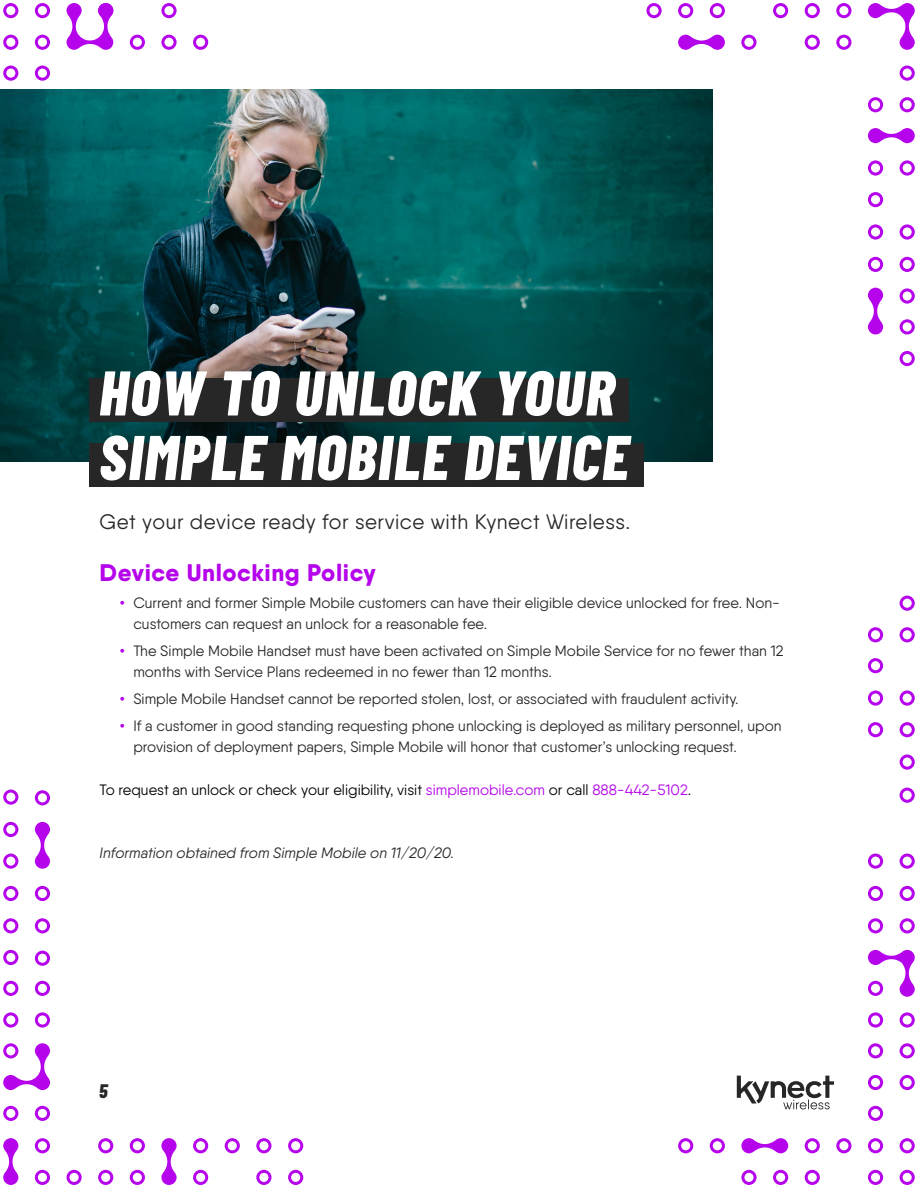
<style>
.page{position:relative;width:918px;height:1188px;background:#fff}
.page>*{position:absolute;margin:0;border:0;box-sizing:border-box;transform-origin:0 0}
.t1{font:italic 800 63px/64.5px "Barlow Condensed";letter-spacing:.025em;color:#fff}
.t2{font:800 24px "Qanelas Soft";letter-spacing:.025em;color:#b503eb}
.t3{font:21px "Qanelas Soft";letter-spacing:.025em;color:#282728}
.t4{font:italic 800 19.5px "Barlow Condensed";color:#282728}
.t5{font:15px/21px "Qanelas Soft";color:#282728}
.t6{font:15px "Qanelas Soft";color:#000}
.t7{font:italic 15px "Qanelas Soft";color:#282728}
.s1{font-weight:600;color:#b503eb}
.s2{color:#b503eb}
</style>
<div class="page">
<svg style="left:35px;top:822px;width:15px;height:47px"></svg>
<svg style="left:35px;top:3px;width:15px;height:15px"></svg>
<svg style="left:67px;top:3px;width:46px;height:47px"></svg>
<svg style="left:3px;top:3px;width:15px;height:15px"></svg>
<svg style="left:35px;top:35px;width:15px;height:15px"></svg>
<svg style="left:3px;top:35px;width:15px;height:15px"></svg>
<svg style="left:193px;top:35px;width:15px;height:15px"></svg>
<svg style="left:161px;top:35px;width:16px;height:15px"></svg>
<svg style="left:35px;top:66px;width:15px;height:15px"></svg>
<svg style="left:3px;top:66px;width:15px;height:15px"></svg>
<svg style="left:161px;top:3px;width:16px;height:15px"></svg>
<svg style="left:130px;top:35px;width:15px;height:15px"></svg>
<svg style="left:35px;top:790px;width:15px;height:15px"></svg>
<svg style="left:3px;top:822px;width:15px;height:15px"></svg>
<svg style="left:3px;top:854px;width:15px;height:15px"></svg>
<svg style="left:3px;top:1138px;width:15px;height:47px"></svg>
<svg style="left:3px;top:918px;width:15px;height:15px"></svg>
<svg style="left:3px;top:950px;width:15px;height:15px"></svg>
<svg style="left:3px;top:981px;width:15px;height:15px"></svg>
<svg style="left:3px;top:1106px;width:15px;height:15px"></svg>
<svg style="left:3px;top:886px;width:15px;height:15px"></svg>
<svg style="left:35px;top:886px;width:15px;height:15px"></svg>
<svg style="left:35px;top:918px;width:15px;height:15px"></svg>
<svg style="left:35px;top:951px;width:15px;height:15px"></svg>
<svg style="left:3px;top:790px;width:15px;height:15px"></svg>
<svg style="left:161px;top:1138px;width:16px;height:47px"></svg>
<svg style="left:3px;top:1012px;width:15px;height:16px"></svg>
<svg style="left:3px;top:1043px;width:47px;height:47px"></svg>
<svg style="left:225px;top:1138px;width:15px;height:15px"></svg>
<svg style="left:193px;top:1138px;width:15px;height:15px"></svg>
<svg style="left:130px;top:1138px;width:15px;height:15px"></svg>
<svg style="left:193px;top:1170px;width:15px;height:15px"></svg>
<svg style="left:130px;top:1170px;width:15px;height:15px"></svg>
<svg style="left:35px;top:981px;width:15px;height:15px"></svg>
<svg style="left:35px;top:1012px;width:15px;height:16px"></svg>
<svg style="left:98px;top:1138px;width:15px;height:15px"></svg>
<svg style="left:98px;top:1170px;width:15px;height:15px"></svg>
<svg style="left:256px;top:1138px;width:15px;height:15px"></svg>
<svg style="left:256px;top:1170px;width:15px;height:15px"></svg>
<svg style="left:288px;top:1138px;width:15px;height:15px"></svg>
<svg style="left:288px;top:1170px;width:15px;height:15px"></svg>
<svg style="left:35px;top:1138px;width:15px;height:15px"></svg>
<svg style="left:35px;top:1106px;width:15px;height:15px"></svg>
<svg style="left:67px;top:1170px;width:15px;height:15px"></svg>
<svg style="left:35px;top:1170px;width:15px;height:15px"></svg>
<svg style="left:868px;top:3px;width:47px;height:47px"></svg>
<svg style="left:868px;top:128px;width:47px;height:15px"></svg>
<svg style="left:678px;top:35px;width:47px;height:15px"></svg>
<svg style="left:805px;top:3px;width:15px;height:15px"></svg>
<svg style="left:805px;top:35px;width:15px;height:15px"></svg>
<svg style="left:836px;top:3px;width:15px;height:15px"></svg>
<svg style="left:836px;top:35px;width:15px;height:15px"></svg>
<svg style="left:710px;top:3px;width:15px;height:15px"></svg>
<svg style="left:741px;top:35px;width:16px;height:15px"></svg>
<svg style="left:868px;top:97px;width:15px;height:15px"></svg>
<svg style="left:900px;top:66px;width:15px;height:15px"></svg>
<svg style="left:900px;top:97px;width:15px;height:15px"></svg>
<svg style="left:773px;top:3px;width:15px;height:15px"></svg>
<svg style="left:678px;top:3px;width:15px;height:15px"></svg>
<svg style="left:646px;top:3px;width:16px;height:15px"></svg>
<svg style="left:900px;top:160px;width:15px;height:16px"></svg>
<svg style="left:868px;top:192px;width:15px;height:15px"></svg>
<svg style="left:900px;top:224px;width:15px;height:16px"></svg>
<svg style="left:868px;top:224px;width:15px;height:16px"></svg>
<svg style="left:868px;top:160px;width:15px;height:16px"></svg>
<svg style="left:868px;top:288px;width:15px;height:46px"></svg>
<svg style="left:900px;top:288px;width:15px;height:16px"></svg>
<svg style="left:868px;top:257px;width:15px;height:15px"></svg>
<svg style="left:900px;top:257px;width:15px;height:15px"></svg>
<svg style="left:900px;top:319px;width:15px;height:15px"></svg>
<svg style="left:900px;top:351px;width:15px;height:15px"></svg>
<svg style="left:868px;top:627px;width:15px;height:15px"></svg>
<svg style="left:868px;top:690px;width:15px;height:16px"></svg>
<svg style="left:868px;top:722px;width:15px;height:15px"></svg>
<svg style="left:868px;top:658px;width:15px;height:15px"></svg>
<svg style="left:900px;top:596px;width:15px;height:15px"></svg>
<svg style="left:900px;top:627px;width:15px;height:15px"></svg>
<svg style="left:900px;top:755px;width:15px;height:15px"></svg>
<svg style="left:900px;top:690px;width:15px;height:16px"></svg>
<svg style="left:900px;top:722px;width:15px;height:15px"></svg>
<svg style="left:900px;top:788px;width:15px;height:15px"></svg>
<svg style="left:900px;top:854px;width:15px;height:15px"></svg>
<svg style="left:900px;top:886px;width:15px;height:15px"></svg>
<svg style="left:868px;top:854px;width:15px;height:15px"></svg>
<svg style="left:868px;top:886px;width:15px;height:15px"></svg>
<svg style="left:868px;top:918px;width:15px;height:15px"></svg>
<svg style="left:868px;top:950px;width:47px;height:47px"></svg>
<svg style="left:868px;top:1012px;width:15px;height:16px"></svg>
<svg style="left:868px;top:1043px;width:15px;height:15px"></svg>
<svg style="left:868px;top:1075px;width:15px;height:15px"></svg>
<svg style="left:836px;top:1138px;width:15px;height:15px"></svg>
<svg style="left:805px;top:1138px;width:15px;height:15px"></svg>
<svg style="left:805px;top:1170px;width:15px;height:15px"></svg>
<svg style="left:773px;top:1170px;width:15px;height:15px"></svg>
<svg style="left:741px;top:1170px;width:16px;height:15px"></svg>
<svg style="left:868px;top:1138px;width:15px;height:15px"></svg>
<svg style="left:710px;top:1138px;width:15px;height:15px"></svg>
<svg style="left:678px;top:1138px;width:15px;height:15px"></svg>
<svg style="left:868px;top:1170px;width:15px;height:15px"></svg>
<svg style="left:868px;top:1106px;width:15px;height:15px"></svg>
<svg style="left:900px;top:918px;width:15px;height:15px"></svg>
<svg style="left:900px;top:1012px;width:15px;height:16px"></svg>
<svg style="left:900px;top:1043px;width:15px;height:15px"></svg>
<svg style="left:900px;top:1075px;width:15px;height:15px"></svg>
<svg style="left:900px;top:1138px;width:15px;height:15px"></svg>
<svg style="left:900px;top:1170px;width:15px;height:15px"></svg>
<svg style="left:741px;top:1138px;width:47px;height:15px"></svg>
<svg style="left:737px;top:1076px;width:97px;height:33px"></svg>
<img style="left:0;top:90px;width:713px;height:372px">
<div style="left:90px;top:378px;width:539px;height:44px;background:#282728"></div>
<div style="left:90px;top:443px;width:554px;height:43px;background:#282728"></div>
<h1 class="t1" style="left:99px;top:358px;width:531px">HOW TO UNLOCK YOUR<br>SIMPLE MOBILE DEVICE</h1>
<h3 class="t3" style="left:100px;top:509px;width:532px">Get your device ready for service with Kynect Wireless.</h3>
<h2 class="t2" style="left:100px;top:558px;width:278px">Device Unlocking Policy</h2>
<p class="t5" style="left:133px;top:592px;width:648px;text-indent:-14px"><span class="s1">•</span> Current and former Simple Mobile customers can have their eligible device unlocked for free. Non&shy;customers can request an unlock for a reasonable fee.</p>
<p class="t5" style="left:133px;top:640px;width:652px;text-indent:-14px"><span class="s1">•</span> The Simple Mobile Handset must have been activated on Simple Mobile Service for no fewer than 12 months with Service Plans redeemed in no fewer than 12 months.</p>
<p class="t5" style="left:120px;top:688px;width:620px"><span class="s1">•</span> Simple Mobile Handset cannot be reported stolen, lost, or associated with fraudulent activity.</p>
<p class="t5" style="left:133px;top:715px;width:650px;text-indent:-14px"><span class="s1">•</span> If a customer in good standing requesting phone unlocking is deployed as military personnel, upon provision of deployment papers, Simple Mobile will honor that customer’s unlocking request.</p>
<p class="t6" style="left:100px;top:780px;width:593px">To request an unlock or check your eligibility, visit <span class="s2">simplemobile.com</span> or call <span class="s2">888-442-5102</span>.</p>
<p class="t7" style="left:100px;top:843px;width:356px">Information obtained from Simple Mobile on 11/20/20.</p>
<h3 class="t4" style="left:99px;top:1077px;width:10px">5</h3>
</div>
